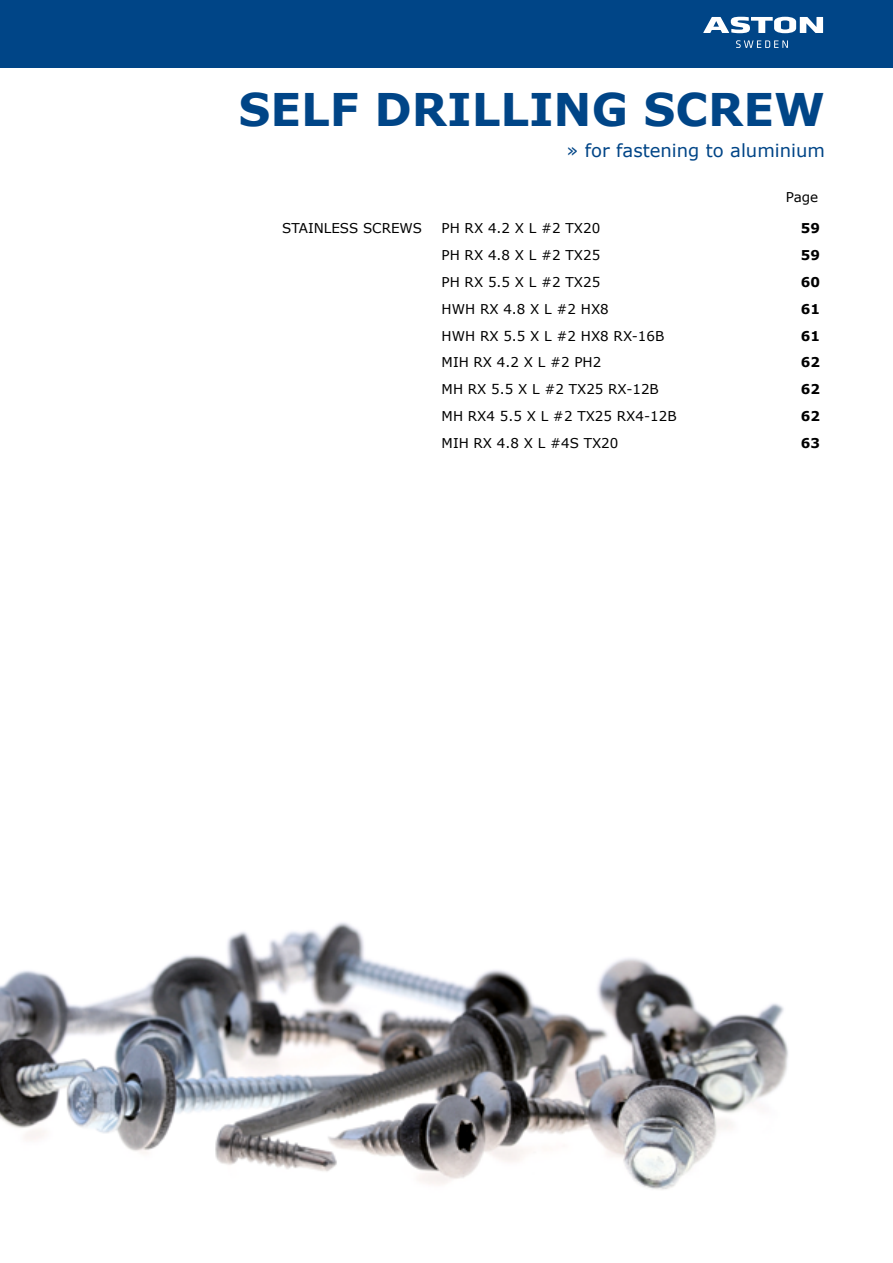
<style>
.page{position:relative;width:893px;height:1263px;background:#fff}
.page>*{position:absolute;margin:0;border:0;box-sizing:border-box;transform-origin:0 0}
.t1{font:700 45px "Verdana";color:#004587}
.t2{font:18px "Verdana";color:#004587}
.t3{font:13.5px "Verdana";color:#000}
.t4{font:700 13.5px "Verdana";color:#000}
</style>
<div class="page">
<div style="left:0;top:0;width:893px;height:68px;background:#004587"></div>
<svg style="left:703px;top:17px;width:120px;height:16px"></svg>
<svg style="left:736px;top:40px;width:52px;height:8px"></svg>
<img style="left:0;top:922px;width:789px;height:268px">
<h1 class="t1" style="left:239px;top:78px;width:588px">SELF DRILLING SCREW</h1>
<h2 class="t2" style="left:567px;top:138px;width:260px">» for fastening to aluminium</h2>
<p class="t3" style="left:786px;top:188px;width:34px">Page</p>
<p class="t3" style="left:282px;top:219px;width:142px">STAINLESS SCREWS</p>
<p class="t3" style="left:442px;top:219px;width:160px">PH RX 4.2 X L #2 TX20</p>
<p class="t4" style="left:801px;top:219px;width:21px">59</p>
<p class="t3" style="left:442px;top:246px;width:160px">PH RX 4.8 X L #2 TX25</p>
<p class="t4" style="left:801px;top:246px;width:21px">59</p>
<p class="t3" style="left:442px;top:273px;width:160px">PH RX 5.5 X L #2 TX25</p>
<p class="t4" style="left:801px;top:272px;width:21px">60</p>
<p class="t3" style="left:442px;top:300px;width:169px">HWH RX 4.8 X L #2 HX8</p>
<p class="t4" style="left:801px;top:299px;width:21px">61</p>
<p class="t3" style="left:442px;top:326px;width:224px">HWH RX 5.5 X L #2 HX8 RX-16B</p>
<p class="t4" style="left:801px;top:326px;width:21px">61</p>
<p class="t3" style="left:442px;top:353px;width:161px">MIH RX 4.2 X L #2 PH2</p>
<p class="t4" style="left:801px;top:353px;width:21px">62</p>
<p class="t3" style="left:442px;top:380px;width:219px">MH RX 5.5 X L #2 TX25 RX-12B</p>
<p class="t4" style="left:801px;top:380px;width:21px">62</p>
<p class="t3" style="left:442px;top:407px;width:236px">MH RX4 5.5 X L #2 TX25 RX4-12B</p>
<p class="t4" style="left:801px;top:406px;width:21px">62</p>
<p class="t3" style="left:442px;top:433px;width:178px">MIH RX 4.8 X L #4S TX20</p>
<p class="t4" style="left:801px;top:433px;width:21px">63</p>
</div>
